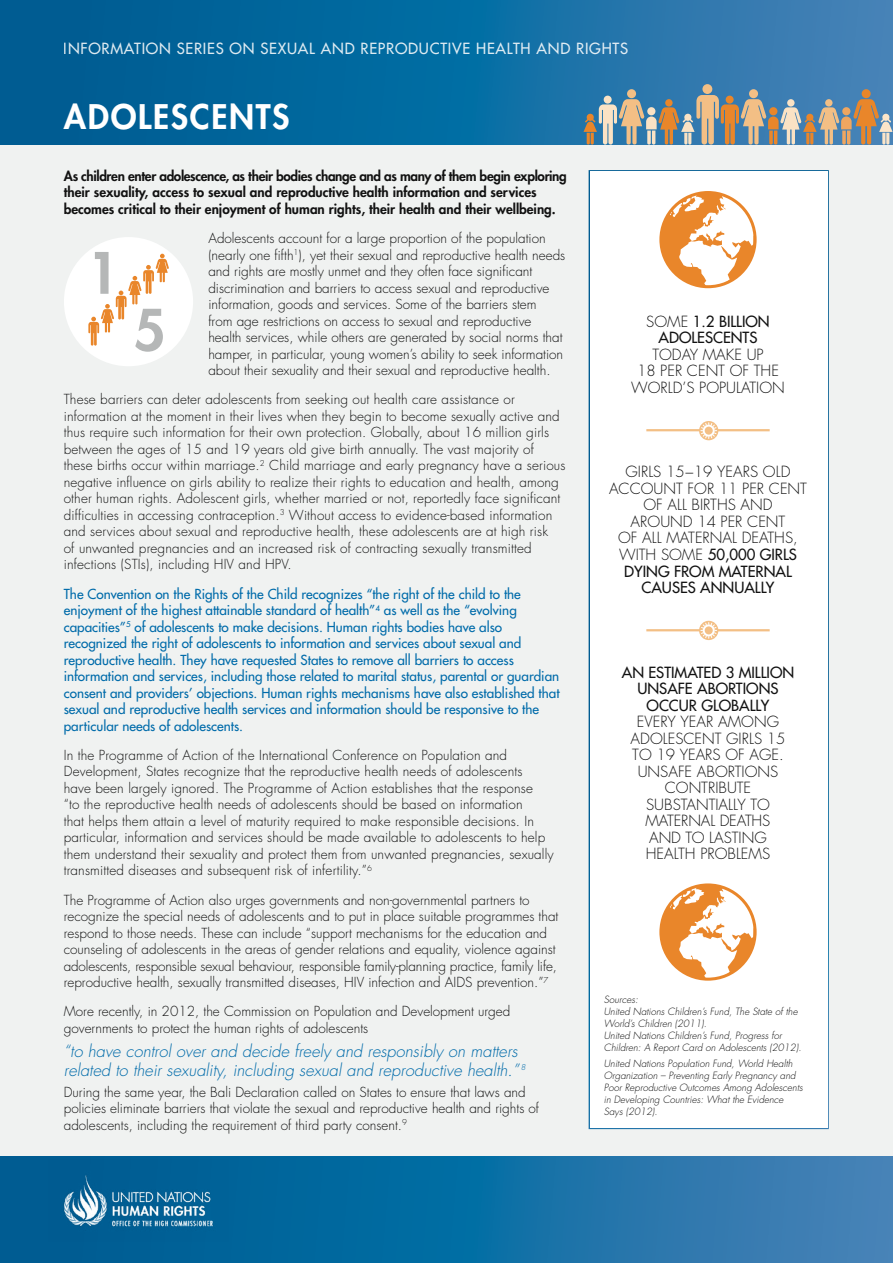
<style>
.page{position:relative;width:893px;height:1263px;background:#fff}
.page>*{position:absolute;margin:0;border:0;box-sizing:border-box;transform-origin:0 0}
.t1{font:800 55.5px "Futura";color:#b5b7b7}
.t2{font:800 33px "Futura";letter-spacing:.05em;color:#fff}
.t3{font:italic 300 16.5px/19.5px "Futura";color:#006baa}
.t4{font:300 15px/16.5px "Futura";color:#121212;text-align:center}
.t5{font:15px/16.5px "Futura";color:#121212;text-align:center}
.t6{font:15px "Futura";letter-spacing:.05em;color:#fff}
.t7{font:300 13.5px/16.5px "Futura";letter-spacing:.01em;color:#121212}
.t8{font:13.5px/16.5px "Futura";color:#006baa}
.t9{font:800 13.5px/16.5px "Futura";color:#121212}
.t10{font:italic 300 9.75px/12px "Futura";color:#121212}
.s1{font-weight:300}
.s2{font-weight:400}
</style>
<div class="page">
<div style="left:0;top:140px;width:893px;height:1036px;background:#f0f2f1"></div>
<div style="left:589px;top:170px;width:240px;height:959px;background:#fff;border:2px solid #fff"></div>
<hr style="left:646px;top:429px;width:124px;height:2px;background:#f3bf85">
<hr style="left:646px;top:629px;width:124px;height:2px;background:#f3bf85">
<svg style="left:0;top:1156px;width:893px;height:107px;background:#1870a5"></svg>
<svg style="left:0;top:0;width:893px;height:145px;background:#106ba1"></svg>
<img style="left:49px;top:1159px;width:180px;height:83px">
<svg style="left:699px;top:421px;width:19px;height:19px"></svg>
<svg style="left:700px;top:422px;width:17px;height:17px"></svg>
<div style="left:703px;top:425px;width:12px;height:12px;border:2px solid #fff;border-radius:50%"></div>
<svg style="left:699px;top:621px;width:19px;height:19px"></svg>
<svg style="left:700px;top:622px;width:17px;height:17px"></svg>
<div style="left:703px;top:624px;width:12px;height:12px;border:2px solid #fff;border-radius:50%"></div>
<div style="left:702px;top:84px;width:10px;height:10px;background:#f3bf85;border-radius:50%"></div>
<div style="left:627px;top:89px;width:9px;height:9px;background:#f3bf85;border-radius:50%"></div>
<div style="left:749px;top:89px;width:9px;height:9px;background:#f3bf85;border-radius:50%"></div>
<div style="left:862px;top:89px;width:9px;height:9px;background:#e9862a;border-radius:50%"></div>
<svg style="left:583px;top:95px;width:310px;height:50px;background:#8a9495"></svg>
<div style="left:64px;top:237px;width:129px;height:129px;background:#fff;border-radius:50%"></div>
<svg style="left:88px;top:254px;width:81px;height:92px"></svg>
<svg style="left:661px;top:887px;width:94px;height:92px"></svg>
<div style="left:659px;top:883px;width:98px;height:98px;border:3px solid #e9862a;border-radius:50%"></div>
<svg style="left:663px;top:193px;width:90px;height:93px"></svg>
<div style="left:659px;top:191px;width:98px;height:97px;border:3px solid #e9862a;border-radius:50%"></div>
<p class="t6" style="left:64px;top:39px;width:566px">INFORMATION SERIES ON SEXUAL AND REPRODUCTIVE HEALTH AND RIGHTS</p>
<h2 class="t2" style="left:64px;top:96px;width:227px">ADOLESCENTS</h2>
<p class="t9" style="left:64px;top:168px;width:504px">As children enter adolescence, as their bodies change and as many of them begin exploring their sexuality, access to sexual and reproductive health information and services becomes critical to their enjoyment of human rights, their health and their wellbeing.</p>
<p class="t7" style="left:208px;top:230px;width:358px">Adolescents account for a large proportion of the population (nearly one fifth<sup>1</sup>), yet their sexual and reproductive health needs and rights are mostly unmet and they often face significant discrimination and barriers to access sexual and reproductive information, goods and services. Some of the barriers stem<br>from age restrictions on access to sexual and reproductive health services, while others are generated by social norms that hamper, in particular, young women’s ability to seek information about their sexuality and their sexual and reproductive health.</p>
<p class="t7" style="left:64px;top:391px;width:503px">These barriers can deter adolescents from seeking out health care assistance or information at the moment in their lives when they begin to become sexually active and thus require such information for their own protection. Globally, about 16 million girls between the ages of 15 and 19 years old give birth annually. The vast majority of these births occur within marriage.<sup>2</sup> Child marriage and early pregnancy have a serious negative influence on girls ability to realize their rights to education and health, among other human rights. Adolescent girls, whether married or not, reportedly face significant difficulties in accessing contraception.<sup>3</sup> Without access to evidence-based information and services about sexual and reproductive health, these adolescents are at high risk<br>of unwanted pregnancies and an increased risk of contracting sexually transmitted infections (STIs), including HIV and HPV.</p>
<p class="t8" style="left:64px;top:585px;width:497px">The Convention on the Rights of the Child recognizes “the right of the child to the enjoyment of the highest attainable standard of health”<sup>4</sup> as well as the “evolving capacities”<sup>5</sup> of adolescents to make decisions. Human rights bodies have also recognized the right of adolescents to information and services about sexual and reproductive health. They have requested States to remove all barriers to access information and services, including those related to marital status, parental or guardian consent and providers’ objections. Human rights mechanisms have also established that sexual and reproductive health services and information should be responsive to the particular needs of adolescents.</p>
<p class="t7" style="left:64px;top:747px;width:492px">In the Programme of Action of the International Conference on Population and Development, States recognize that the reproductive health needs of adolescents<br>have been largely ignored. The Programme of Action establishes that the response<br>“to the reproductive health needs of adolescents should be based on information<br>that helps them attain a level of maturity required to make responsible decisions. In particular, information and services should be made available to adolescents to help them understand their sexuality and protect them from unwanted pregnancies, sexually transmitted diseases and subsequent risk of infertility.”<sup>6</sup></p>
<p class="t7" style="left:64px;top:892px;width:496px">The Programme of Action also urges governments and non-governmental partners to recognize the special needs of adolescents and to put in place suitable programmes that respond to those needs. These can include “support mechanisms for the education and counseling of adolescents in the areas of gender relations and equality, violence against adolescents, responsible sexual behaviour, responsible family-planning practice, family life, reproductive health, sexually transmitted diseases, HIV infection and AIDS prevention.”<sup>7</sup></p>
<p class="t7" style="left:64px;top:1004px;width:448px">More recently, in 2012, the Commission on Population and Development urged governments to protect the human rights of adolescents</p>
<p class="t3" style="left:64px;top:1041px;width:463px">“to have control over and decide freely and responsibly on matters related to their sexuality, including sexual and reproductive health.” <sup>8</sup></p>
<p class="t7" style="left:64px;top:1084px;width:477px">During the same year, the Bali Declaration called on States to ensure that laws and policies eliminate barriers that violate the sexual and reproductive health and rights of adolescents, including the requirement of third party consent.<sup>9</sup></p>
<h1 class="t1" style="left:87px;top:238px;width:34px">1</h1>
<h1 class="t1" style="left:133px;top:295px;width:34px">5</h1>
<p class="t5" style="left:646px;top:313px;width:125px"><span class="s1">SOME</span> 1.2 BILLION<br>ADOLESCENTS</p>
<p class="t4" style="left:631px;top:347px;width:155px">TODAY MAKE UP<br>18 PER CENT OF THE<br>WORLD’S POPULATION</p>
<p class="t4" style="left:609px;top:464px;width:199px">GIRLS 15−19 YEARS OLD<br>ACCOUNT FOR 11 PER CENT<br>OF ALL BIRTHS AND<br>AROUND 14 PER CENT<br>OF ALL MATERNAL DEATHS,<br>WITH SOME <span class="s2">50,000 GIRLS<br>DYING FROM MATERNAL<br>CAUSES ANNUALLY</span></p>
<p class="t5" style="left:622px;top:664px;width:174px">AN ESTIMATED 3 MILLION<br>UNSAFE ABORTIONS<br>OCCUR GLOBALLY</p>
<p class="t4" style="left:631px;top:714px;width:156px">EVERY YEAR AMONG<br>ADOLESCENT GIRLS 15<br>TO 19 YEARS OF AGE.<br>UNSAFE ABORTIONS<br>CONTRIBUTE<br>SUBSTANTIALLY TO<br>MATERNAL DEATHS<br>AND TO LASTING<br>HEALTH PROBLEMS</p>
<p class="t10" style="left:604px;top:993px;width:199px">Sources:<br>United Nations Children’s Fund, The State of the World’s Children (2011).<br>United Nations Children’s Fund, Progress for Children: A Report Card on Adolescents (2012).</p>
<p class="t10" style="left:604px;top:1057px;width:200px">United Nations Population Fund, World Health Organization – Preventing Early Pregnancy and Poor Reproductive Outcomes Among Adolescents in Developing Countries: What the Evidence Says (2012).</p>
</div>
